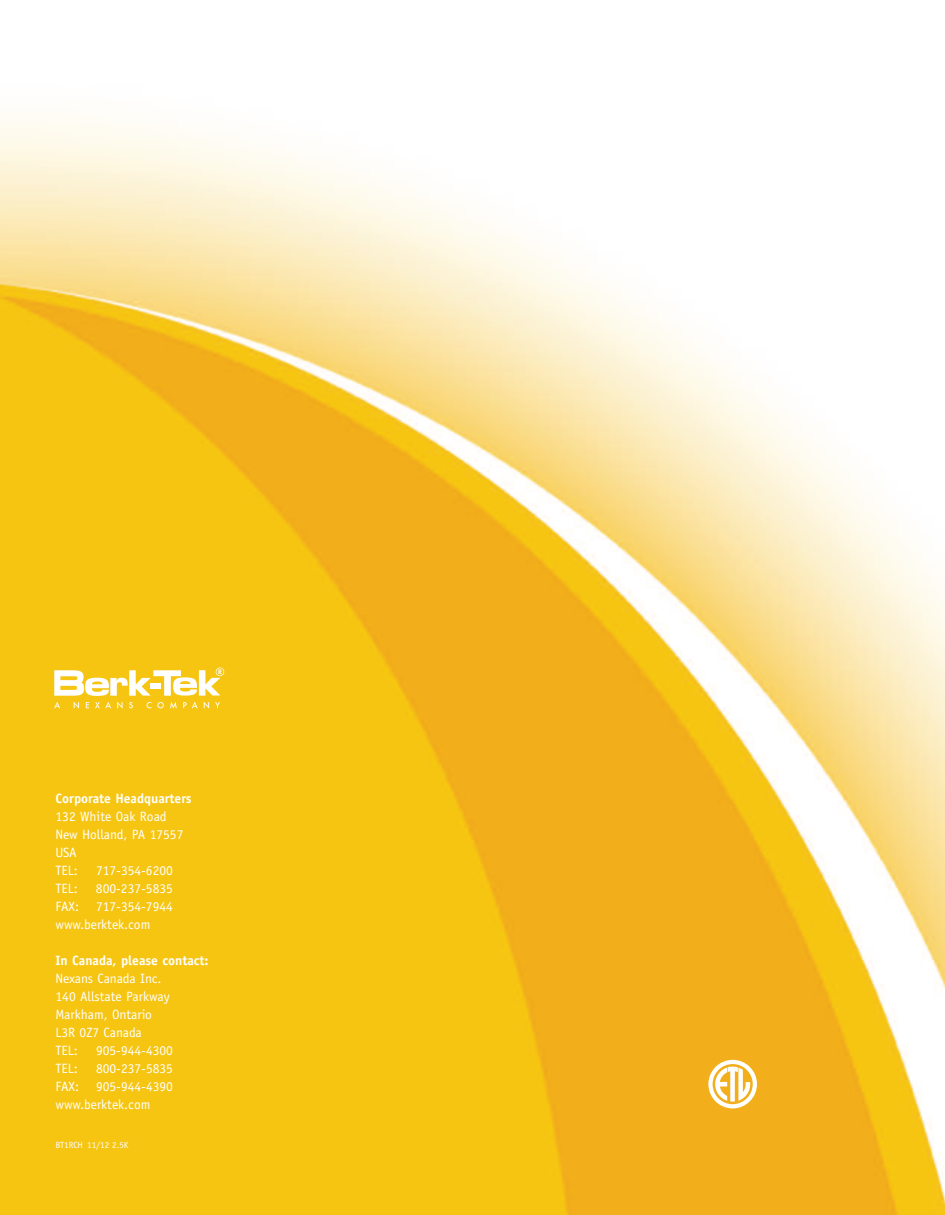
<style>
.page{position:relative;width:945px;height:1215px;background:#fff}
.page>*{position:absolute;margin:0;border:0;box-sizing:border-box;transform-origin:0 0}
.t1{font:13.5px/18px "Officina Sans";color:#fff}
.t2{font:700 13.5px "Officina Sans";color:#fff}
.t3{font:9px "Officina Sans";color:#fff}
</style>
<div class="page">
<img style="left:0;top:114px;width:945px;height:1101px">
<svg style="left:54px;top:668px;width:170px;height:28px"></svg>
<svg style="left:54px;top:702px;width:6px;height:6px"></svg>
<svg style="left:74px;top:702px;width:5px;height:7px"></svg>
<svg style="left:86px;top:702px;width:3px;height:6px"></svg>
<svg style="left:95px;top:702px;width:16px;height:6px"></svg>
<svg style="left:117px;top:702px;width:6px;height:7px"></svg>
<svg style="left:129px;top:702px;width:4px;height:6px"></svg>
<svg style="left:147px;top:702px;width:4px;height:6px"></svg>
<svg style="left:157px;top:702px;width:7px;height:6px"></svg>
<svg style="left:170px;top:702px;width:7px;height:7px"></svg>
<svg style="left:183px;top:702px;width:15px;height:6px"></svg>
<svg style="left:204px;top:702px;width:5px;height:7px"></svg>
<svg style="left:215px;top:702px;width:5px;height:6px"></svg>
<svg style="left:708px;top:1060px;width:49px;height:48px"></svg>
<p class="t2" style="left:56px;top:793px;width:138px">Corporate Headquarters</p>
<p class="t1" style="left:56px;top:808px;width:129px">132 White Oak Road<br>New Holland, PA 17557<br>USA<br>TEL:</p>
<p class="t1" style="left:96px;top:862px;width:78px">717-354-6200</p>
<p class="t1" style="left:56px;top:880px;width:24px">TEL:</p>
<p class="t1" style="left:96px;top:880px;width:78px">800-237-5835</p>
<p class="t1" style="left:55px;top:898px;width:25px">FAX:</p>
<p class="t1" style="left:56px;top:898px;width:119px;text-indent:40px">717-354-7944 www.berktek.com</p>
<p class="t2" style="left:56px;top:955px;width:155px">In Canada, please contact:</p>
<p class="t1" style="left:56px;top:970px;width:116px">Nexans Canada Inc.<br>140 Allstate Parkway<br>Markham, Ontario<br>L3R 0Z7 Canada<br>TEL:</p>
<p class="t1" style="left:96px;top:1042px;width:78px">905-944-4300</p>
<p class="t1" style="left:56px;top:1060px;width:24px">TEL:</p>
<p class="t1" style="left:96px;top:1060px;width:78px">800-237-5835</p>
<p class="t1" style="left:56px;top:1078px;width:25px">FAX:</p>
<p class="t1" style="left:56px;top:1078px;width:119px;text-indent:40px">905-944-4390 www.berktek.com</p>
<p class="t3" style="left:56px;top:1142px;width:75px">BT1RCH 11/12 2.5K</p>
</div>
